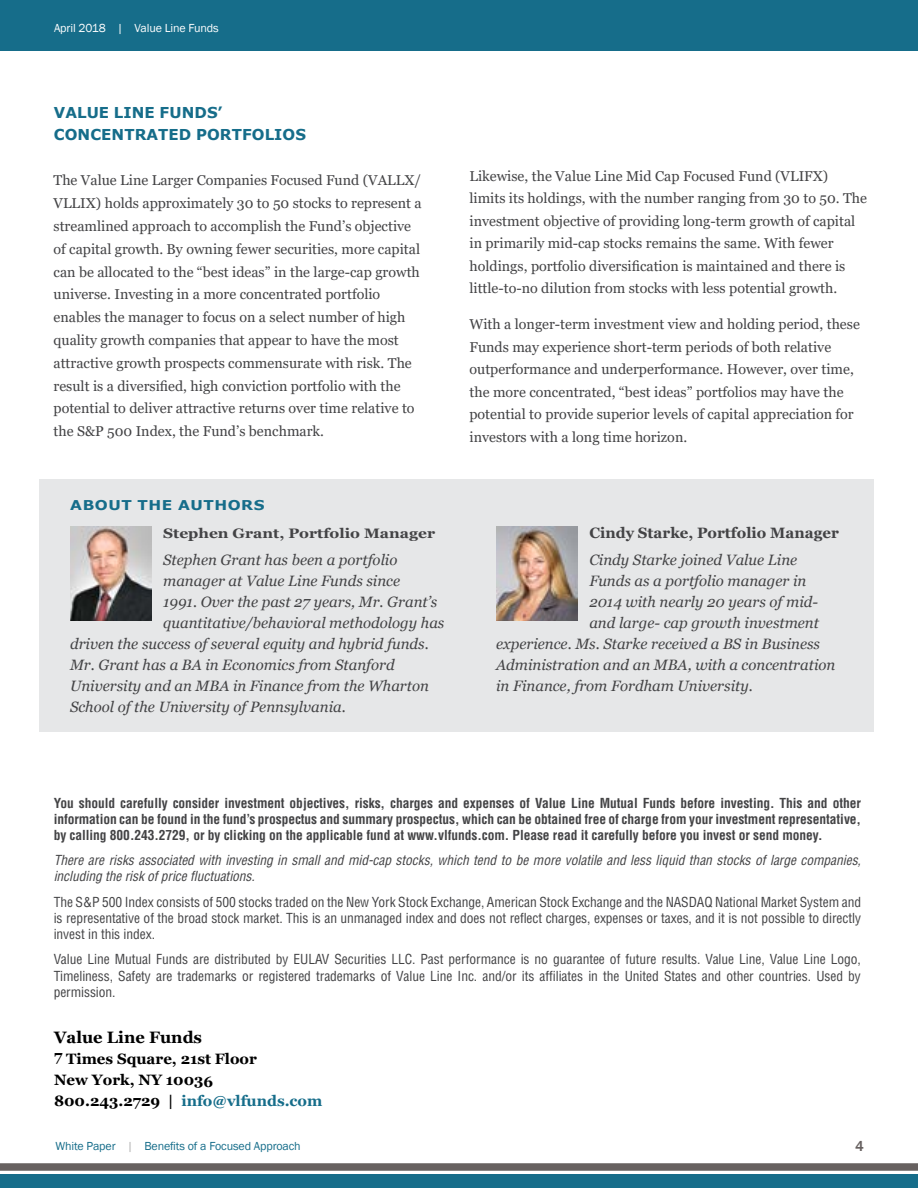
<style>
.page{position:relative;width:918px;height:1188px;background:#fff}
.page>*{position:absolute;margin:0;border:0;box-sizing:border-box;transform-origin:0 0}
.t1{font:700 16.5px "Georgia";color:#000}
.t2{font:italic 15px "Georgia";color:#434345}
.t3{font:700 15px/21px "Georgia";color:#000}
.t4{font:700 15px/22.5px "Verdana";letter-spacing:.005em;color:#166d8a}
.t5{font:700 15px "Georgia";color:#434345}
.t6{font:500 15px "Franklin Gothic";color:#676160}
.t7{font:14.25px/22.8px "Georgia";color:#434345}
.t8{font:700 13.65px "Georgia";color:#434345;scale:1.13 1}
.t9{font:condensed 13.5px/16.2px "Helvetica LT Std";letter-spacing:-.005em;color:#434345;text-align:justify}
.t10{font:700 condensed 13.5px/16.2px "Helvetica LT Std";letter-spacing:-.005em;color:#434345;text-align:justify}
.t11{font:italic condensed 13.5px/16.2px "Helvetica LT Std";letter-spacing:-.005em;color:#434345}
.t12{font:700 13.5px "Verdana";letter-spacing:.035em;color:#166d8a;scale:1.13 1}
.t13{font:12px "Franklin Gothic";letter-spacing:-.01em;color:#166d8a}
.t14{font:12px "Franklin Gothic";letter-spacing:-.01em;color:#fff}
.s1{color:#166d8a}
.s2{color:#b0afaf}
</style>
<div class="page">
<div style="left:0;top:1174px;width:918px;height:14px;background:#166d8a"></div>
<div style="left:0;top:1163px;width:918px;height:8px;background:#676160"></div>
<div style="left:0;top:0;width:918px;height:51px;background:#166d8a"></div>
<div style="left:39px;top:479px;width:835px;height:252px;background:#e6e7e8"></div>
<img style="left:70px;top:527px;width:81px;height:94px">
<img style="left:496px;top:527px;width:81px;height:94px">
<p class="t14" style="left:54px;top:21px;width:166px">April 2018 | Value Line Funds</p>
<p class="t4" style="left:54px;top:101px;width:254px">VALUE LINE FUNDS’<br>CONCENTRATED PORTFOLIOS</p>
<p class="t7" style="left:54px;top:169px;width:370px">The Value Line Larger Companies Focused Fund (VALLX/ VLLIX) holds approximately 30 to 50 stocks to represent a streamlined approach to accomplish the Fund’s objective of capital growth. By owning fewer securities, more capital can be allocated to the “best ideas” in the large-cap growth universe. Investing in a more concentrated portfolio enables the manager to focus on a select number of high quality growth companies that appear to have the most attractive growth prospects commensurate with risk. The result is a diversified, high conviction portfolio with the potential to deliver attractive returns over time relative to the S&amp;P 500 Index, the Fund’s benchmark.</p>
<p class="t7" style="left:469px;top:165px;width:399px">Likewise, the Value Line Mid Cap Focused Fund (VLIFX) limits its holdings, with the number ranging from 30 to 50. The investment objective of providing long-term growth of capital in primarily mid-cap stocks remains the same. With fewer holdings, portfolio diversification is maintained and there is little-to-no dilution from stocks with less potential growth.</p>
<p class="t7" style="left:469px;top:313px;width:392px">With a longer-term investment view and holding period, these Funds may experience short-term periods of both relative outperformance and underperformance. However, over time, the more concentrated, “best ideas” portfolios may have the potential to provide superior levels of capital appreciation for investors with a long time horizon.</p>
<p class="t12" style="left:70px;top:495px;width:173px">ABOUT THE AUTHORS</p>
<p class="t8" style="left:163px;top:525px;width:242px">Stephen Grant, Portfolio Manager</p>
<p class="t2" style="left:163px;top:550px;width:236px">Stephen Grant has been a portfolio</p>
<p class="t2" style="left:163px;top:571px;width:238px">manager at Value Line Funds since</p>
<p class="t2" style="left:163px;top:592px;width:275px">1991. Over the past 27 years, Mr. Grant’s</p>
<p class="t2" style="left:163px;top:613px;width:283px">quantitative/behavioral methodology has</p>
<p class="t2" style="left:70px;top:634px;width:360px">driven the success of several equity and hybrid funds.</p>
<p class="t2" style="left:70px;top:655px;width:326px">Mr. Grant has a BA in Economics from Stanford</p>
<p class="t2" style="left:70px;top:676px;width:360px">University and an MBA in Finance from the Wharton</p>
<p class="t2" style="left:70px;top:697px;width:277px">School of the University of Pennsylvania.</p>
<p class="t5" style="left:589px;top:523px;width:251px">Cindy Starke, Portfolio Manager</p>
<p class="t2" style="left:589px;top:551px;width:210px">Cindy Starke joined Value Line</p>
<p class="t2" style="left:589px;top:572px;width:219px">Funds as a portfolio manager in</p>
<p class="t2" style="left:589px;top:593px;width:230px">2014 with nearly 20 years of mid-</p>
<p class="t2" style="left:589px;top:614px;width:231px">and large- cap growth investment</p>
<p class="t2" style="left:496px;top:635px;width:325px">experience. Ms. Starke received a BS in Business</p>
<p class="t2" style="left:496px;top:656px;width:341px">Administration and an MBA, with a concentration</p>
<p class="t2" style="left:496px;top:677px;width:258px">in Finance, from Fordham University.</p>
<p class="t10" style="left:54px;top:795px;width:809px">You should carefully consider investment objectives, risks, charges and expenses of Value Line Mutual Funds before investing. This and other information can be found in the fund’s prospectus and summary prospectus, which can be obtained free of charge from your investment representative, by calling 800.243.2729, or by clicking on the applicable fund at www.vlfunds.com. Please read it carefully before you invest or send money.</p>
<p class="t11" style="left:54px;top:852px;width:809px">There are risks associated with investing in small and mid-cap stocks, which tend to be more volatile and less liquid than stocks of large companies, including the risk of price fluctuations.</p>
<p class="t9" style="left:54px;top:894px;width:809px">The S&amp;P 500 Index consists of 500 stocks traded on the New York Stock Exchange, American Stock Exchange and the NASDAQ National Market System and is representative of the broad stock market. This is an unmanaged index and does not reflect charges, expenses or taxes, and it is not possible to directly invest in this index.</p>
<p class="t9" style="left:54px;top:951px;width:809px">Value Line Mutual Funds are distributed by EULAV Securities LLC. Past performance is no guarantee of future results. Value Line, Value Line Logo, Timeliness, Safety are trademarks or registered trademarks of Value Line Inc. and/or its affiliates in the United States and other countries. Used by permission.</p>
<p class="t1" style="left:54px;top:1027px;width:150px">Value Line Funds</p>
<p class="t3" style="left:54px;top:1049px;width:270px">7 Times Square, 21st Floor<br>New York, NY 10036<br>800.243.2729 | <span class="s1">info@vlfunds.com</span></p>
<p class="t13" style="left:56px;top:1138px;width:247px">White Paper <span class="s2">|</span> Benefits of a Focused Approach</p>
<p class="t6" style="left:855px;top:1137px;width:10px">4</p>
</div>
